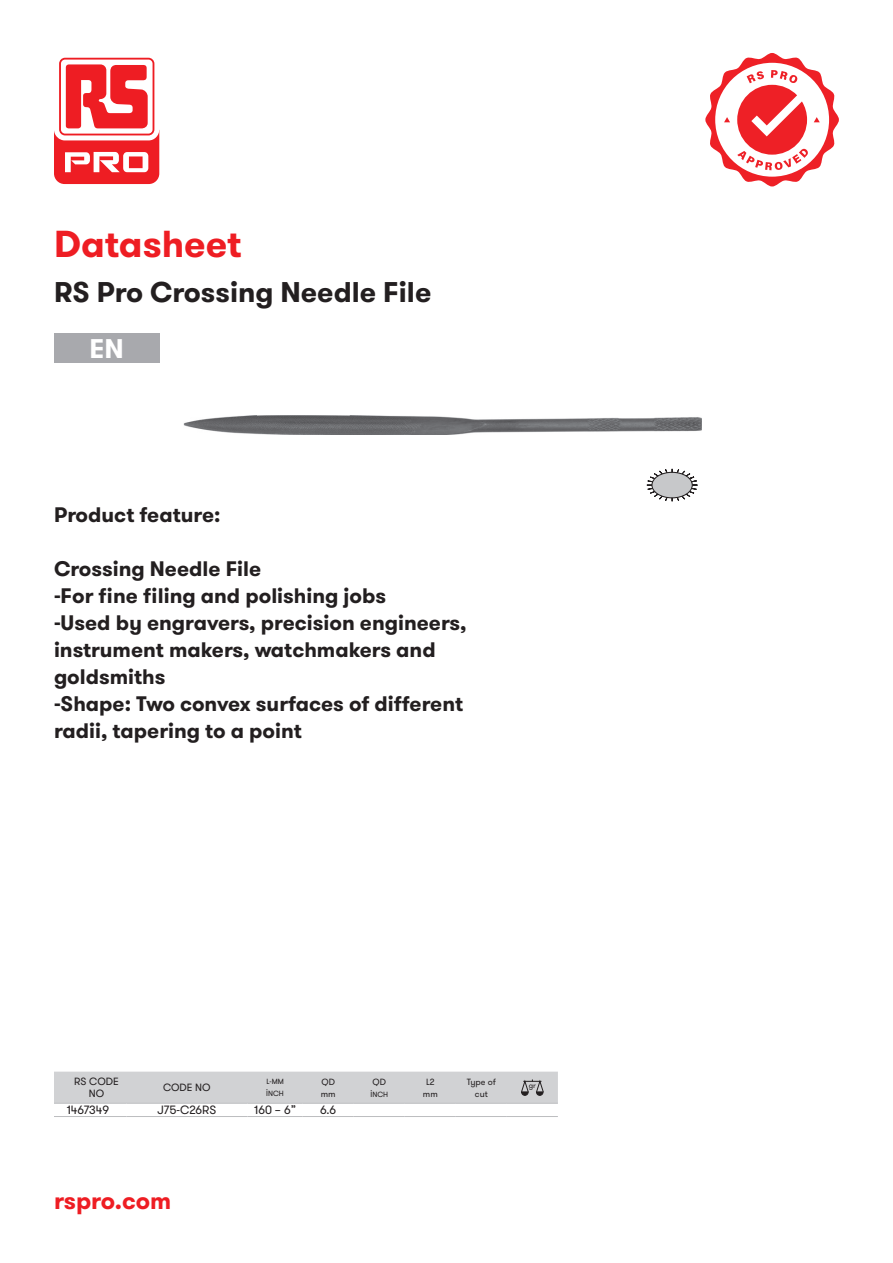
<style>
.page{position:relative;width:893px;height:1263px;background:#fff}
.page>*{position:absolute;margin:0;border:0;box-sizing:border-box;transform-origin:0 0}
.t1{font:700 37.5px "GT Walsheim Pro";color:#ee1d23}
.t2{font:700 28.5px "GT Walsheim Pro";color:#231f20}
.t3{font:700 27px "GT Walsheim Pro";color:#fff}
.t4{font:700 24px "GT Walsheim Pro";color:#ee1d23}
.t5{font:700 21px/27px "GT Walsheim Pro";color:#231f20}
.t6{font:12px "GT Walsheim Pro";color:#231f20}
.t7{font:10.5px/12px "GT Walsheim Pro";color:#231f20;text-align:center}
.t8{font:9px/12px "GT Walsheim Pro";color:#231f20;text-align:center}
.t9{font:7.5px/12px "GT Walsheim Pro";color:#231f20}
</style>
<div class="page">
<div style="left:54px;top:333px;width:105px;height:29px;background:#a8a9ad"></div>
<hr style="left:247px;top:1116px;width:56px;height:1px;background:#bcbdc0">
<hr style="left:303px;top:1116px;width:51px;height:1px;background:#bcbdc0">
<hr style="left:354px;top:1116px;width:51px;height:1px;background:#bcbdc0">
<hr style="left:405px;top:1116px;width:51px;height:1px;background:#bcbdc0">
<hr style="left:456px;top:1116px;width:51px;height:1px;background:#bcbdc0">
<hr style="left:507px;top:1116px;width:51px;height:1px;background:#bcbdc0">
<hr style="left:54px;top:1116px;width:72px;height:1px;background:#bcbdc0">
<hr style="left:126px;top:1116px;width:121px;height:1px;background:#bcbdc0">
<div style="left:54px;top:1071px;width:504px;height:33px;background:#d1d2d4"></div>
<img style="left:184px;top:416px;width:518px;height:19px">
<svg style="left:54px;top:53px;width:105px;height:87px"></svg>
<svg style="left:54px;top:58px;width:105px;height:126px"></svg>
<svg style="left:705px;top:53px;width:134px;height:133px"></svg>
<svg style="left:646px;top:468px;width:52px;height:34px"></svg>
<div style="left:652px;top:472px;width:40px;height:26px;background:#c7c8ca;border-radius:50%"></div>
<div style="left:651px;top:472px;width:42px;height:26px;border:1px solid #231f20;border-radius:50%"></div>
<h1 class="t1" style="left:54px;top:219px;width:189px">Datasheet</h1>
<h2 class="t2" style="left:54px;top:273px;width:379px">RS Pro Crossing Needle File</h2>
<p class="t3" style="left:90px;top:331px;width:36px">EN</p>
<p class="t5" style="left:54px;top:501px;width:168px">Product feature:</p>
<p class="t5" style="left:54px;top:555px;width:414px">Crossing Needle File<br>-For fine filing and polishing jobs<br>-Used by engravers, precision engineers, instrument makers, watchmakers and goldsmiths<br>-Shape: Two convex surfaces of different radii, tapering to a point</p>
<p class="t7" style="left:74px;top:1076px;width:46px">RS CODE<br>NO</p>
<p class="t7" style="left:163px;top:1082px;width:49px">CODE NO</p>
<p class="t9" style="left:266px;top:1076px;width:19px">L-MM<br>İNCH</p>
<p class="t8" style="left:321px;top:1076px;width:16px;text-align:left">QD mm</p>
<p class="t8" style="left:373px;top:1076px;width:15px">QD</p>
<p class="t9" style="left:370px;top:1088px;width:19px">İNCH</p>
<p class="t8" style="left:423px;top:1076px;width:16px">L2 mm</p>
<p class="t8" style="left:467px;top:1076px;width:31px">Type of cut</p>
<p class="t9" style="left:529px;top:1080px;width:9px">gr</p>
<p class="t6" style="left:67px;top:1103px;width:44px">1467349</p>
<p class="t6" style="left:157px;top:1103px;width:61px">J75-C26RS</p>
<p class="t6" style="left:254px;top:1103px;width:43px">160 – 6”</p>
<p class="t6" style="left:320px;top:1103px;width:18px">6.6</p>
<p class="t4" style="left:54px;top:1185px;width:119px">rspro.com</p>
</div>
